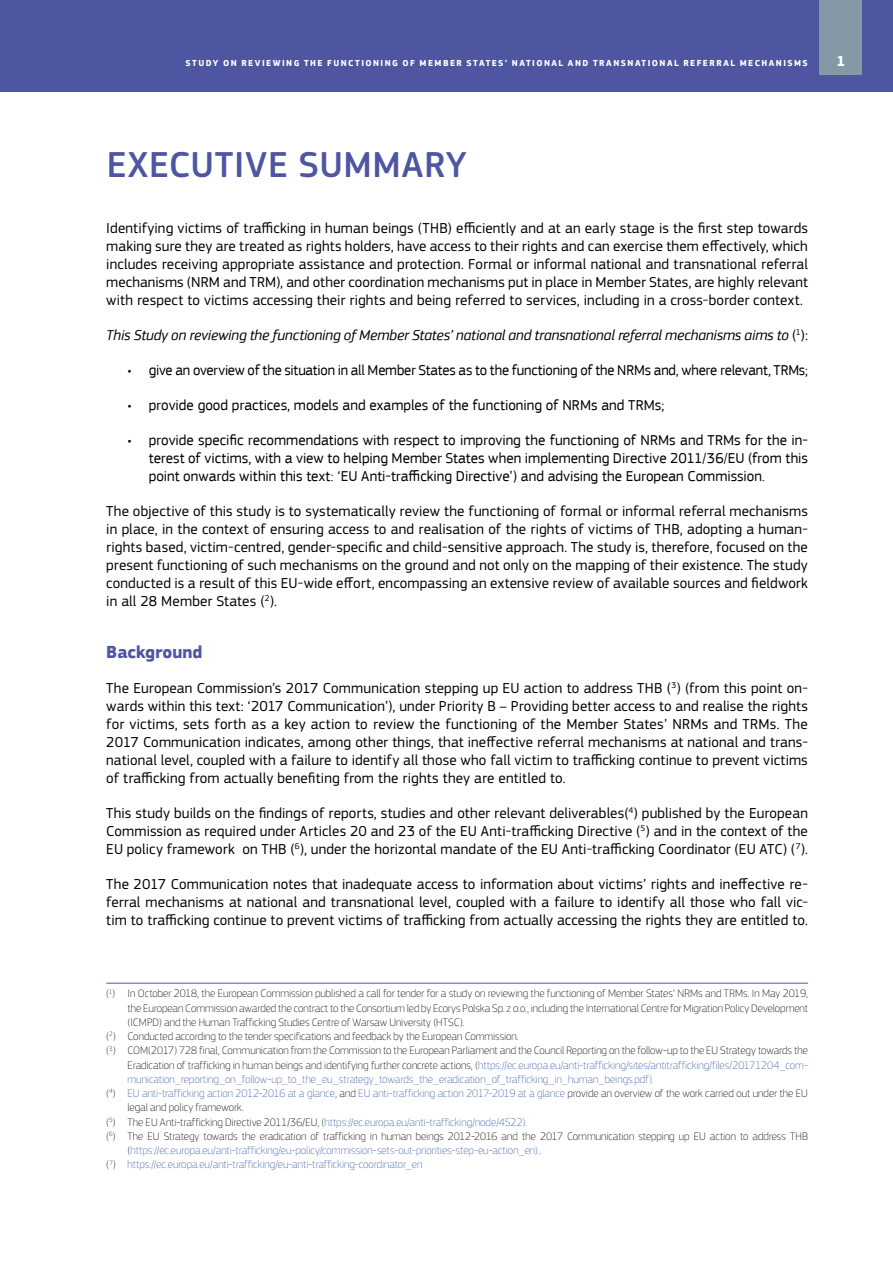
<style>
.page{position:relative;width:893px;height:1263px;background:#fff}
.page>*{position:absolute;margin:0;border:0;box-sizing:border-box;transform-origin:0 0}
.titles_1{font:500 37.5px "EC Square Sans Pro";letter-spacing:.02em;color:#4e55a1}
.titles_1_1{font:700 18px "EC Square Sans Pro";letter-spacing:-.005em;color:#4e55a1}
.body_text{font:15px/18px "EC Square Sans Pro";letter-spacing:.01em;color:#000;text-align:justify}
.t1{font:15px/18px "EC Square Sans Pro";letter-spacing:-.005em;color:#000;text-align:justify}
.body_text-2{font:italic 15px "EC Square Sans Pro";letter-spacing:-.005em;color:#000}
.t2{font:700 15px "EC Square Sans Pro";color:#fff}
.body_footnotes{font:100 11.25px/14.2px "EC Square Sans Pro";color:#000;text-align:justify}
.body_footnotes-2{font:100 11.25px/14.2px "EC Square Sans Pro";color:#3a5ba7}
.t3{font:700 9px "EC Square Sans Pro";letter-spacing:.16em;color:#fff}
.s1{font-style:normal}
.s2{color:#3a5ba7}
.s3{color:#000}
</style>
<div class="page">
<div style="left:0;top:0;width:893px;height:91px;background:#4e55a1"></div>
<div style="left:820px;top:0;width:42px;height:74px;background:#8498a5"></div>
<hr style="left:106px;top:983px;width:702px;height:1px;background:#4e55a1">
<p class="t3" style="left:186px;top:58px;width:624px">STUDY ON REVIEWING THE FUNCTIONING OF MEMBER STATES’ NATIONAL AND TRANSNATIONAL REFERRAL MECHANISMS</p>
<p class="t2" style="left:836px;top:52px;width:10px">1</p>
<p class="titles_1" style="left:107px;top:143px;width:362px">EXECUTIVE SUMMARY</p>
<p class="body_text" style="left:106px;top:219px;width:703px">Identifying victims of trafficking in human beings (THB) efficiently and at an early stage is the first step towards making sure they are treated as rights holders, have access to their rights and can exercise them effectively, which includes receiving appropriate assistance and protection. Formal or informal national and transnational referral mechanisms (NRM and TRM), and other coordination mechanisms put in place in Member States, are highly relevant with respect to victims accessing their rights and being referred to services, including in a cross-border context.</p>
<p class="body_text-2" style="left:106px;top:327px;width:703px">This Study on reviewing the functioning of Member States’ national and transnational referral mechanisms aims to <span class="s1">(</span><sup>1</sup><span class="s1">):</span></p>
<p class="t1" style="left:128px;top:361px;width:682px">• give an overview of the situation in all Member States as to the functioning of the NRMs and, where relevant, TRMs;</p>
<p class="t1" style="left:128px;top:396px;width:538px">• provide good practices, models and examples of the functioning of NRMs and TRMs;</p>
<p class="t1" style="left:149px;top:431px;width:661px;text-indent:-21px">• provide specific recommendations with respect to improving the functioning of NRMs and TRMs for the in&shy;terest of victims, with a view to helping Member States when implementing Directive 2011/36/EU (from this point onwards within this text: ‘EU Anti-trafficking Directive’) and advising the European Commission.</p>
<p class="body_text" style="left:106px;top:502px;width:703px">The objective of this study is to systematically review the functioning of formal or informal referral mechanisms in place, in the context of ensuring access to and realisation of the rights of victims of THB, adopting a human&shy;rights based, victim-centred, gender-specific and child-sensitive approach. The study is, therefore, focused on the present functioning of such mechanisms on the ground and not only on the mapping of their existence. The study conducted is a result of this EU-wide effort, encompassing an extensive review of available sources and fieldwork in all 28 Member States (<sup>2</sup>).</p>
<p class="titles_1_1" style="left:106px;top:642px;width:98px">Background</p>
<p class="body_text" style="left:106px;top:679px;width:703px">The European Commission’s 2017 Communication stepping up EU action to address THB (<sup>3</sup>) (from this point on&shy;wards within this text: ‘2017 Communication’), under Priority B – Providing better access to and realise the rights for victims, sets forth as a key action to review the functioning of the Member States’ NRMs and TRMs. The 2017 Communication indicates, among other things, that ineffective referral mechanisms at national and trans&shy;national level, coupled with a failure to identify all those who fall victim to trafficking continue to prevent victims of trafficking from actually benefiting from the rights they are entitled to.</p>
<p class="body_text" style="left:106px;top:804px;width:703px">This study builds on the findings of reports, studies and other relevant deliverables(<sup>4</sup>) published by the European Commission as required under Articles 20 and 23 of the EU Anti-trafficking Directive (<sup>5</sup>) and in the context of the EU policy framework on THB (<sup>6</sup>), under the horizontal mandate of the EU Anti-trafficking Coordinator (EU ATC) (<sup>7</sup>).</p>
<p class="body_text" style="left:106px;top:875px;width:703px">The 2017 Communication notes that inadequate access to information about victims’ rights and ineffective re&shy;ferral mechanisms at national and transnational level, coupled with a failure to identify all those who fall vic&shy;tim to trafficking continue to prevent victims of trafficking from actually accessing the rights they are entitled to.</p>
<p class="body_footnotes" style="left:128px;top:986px;width:682px;text-indent:-21px">(<sup>1</sup>) In October 2018, the European Commission published a call for tender for a study on reviewing the functioning of Member States’ NRMs and TRMs. In May 2019, the European Commission awarded the contract to the Consortium led by Ecorys Polska Sp. z o.o., including the International Centre for Migration Policy Development (ICMPD) and the Human Trafficking Studies Centre of Warsaw University (HTSC).</p>
<p class="body_footnotes" style="left:106px;top:1029px;width:414px">(<sup>2</sup>) Conducted according to the tender specifications and feedback by the European Commission.</p>
<p class="body_footnotes" style="left:128px;top:1043px;width:682px;text-indent:-21px">(<sup>3</sup>) COM(2017) 728 final, Communication from the Commission to the European Parliament and the Council Reporting on the follow-up to the EU Strategy towards the Eradication of trafficking in human beings and identifying further concrete actions, (<span class="s2">https://ec.europa.eu/anti-trafficking/sites/antitrafficking/files/20171204_com&shy;munication_reporting_on_follow-up_to_the_eu_strategy_towards_the_eradication_of_trafficking_in_human_beings.pdf).</span></p>
<p class="body_footnotes-2" style="left:128px;top:1086px;width:682px;text-indent:-21px"><span class="s3">(</span><sup>4</sup><span class="s3">)</span> EU anti-trafficking action 2012-2016 at a glance<span class="s3">, and</span> EU anti-trafficking action 2017-2019 at a glance <span class="s3">provide an overview of the work carried out under the EU legal and policy framework.</span></p>
<p class="body_footnotes-2" style="left:106px;top:1115px;width:422px"><span class="s3">(</span><sup>5</sup><span class="s3">) The EU Anti-trafficking Directive 2011/36/EU, (</span>https://ec.europa.eu/anti-trafficking/node/4522).</p>
<p class="body_footnotes" style="left:128px;top:1129px;width:682px;text-indent:-21px">(<sup>6</sup>) The EU Strategy towards the eradication of trafficking in human beings 2012-2016 and the 2017 Communication stepping up EU action to address THB (<span class="s2">https://ec.europa.eu/anti-trafficking/eu-policy/commission-sets-out-priorities-step-eu-action_en).</span>.</p>
<p class="body_footnotes-2" style="left:106px;top:1157px;width:317px"><span class="s3">(</span><sup>7</sup><span class="s3">)</span> https://ec.europa.eu/anti-trafficking/eu-anti-trafficking-coordinator_en</p>
</div>
